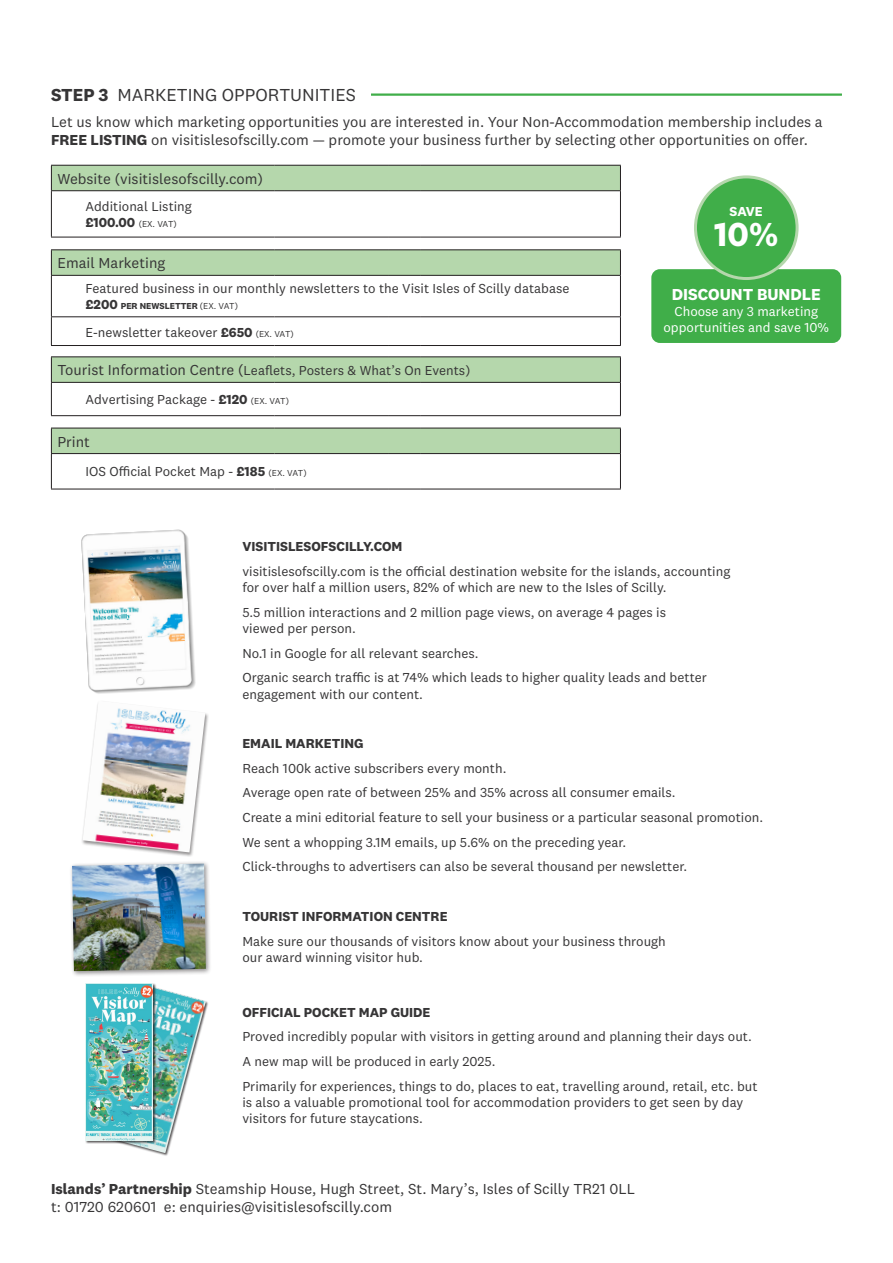
<style>
.page{position:relative;width:893px;height:1263px;background:#fff}
.page>*{position:absolute;margin:0;border:0;box-sizing:border-box;transform-origin:0 0}
.t1{font:700 34.5px "National 2";color:#fff}
.t2{font:18px "National 2";color:#363536}
.t3{font:700 16.5px "National 2";color:#fff}
.t4{font:15px/18px "National 2";color:#363536}
.t5{font:13.5px/16.2px "National 2";color:#363536}
.t6{font:700 13.5px "National 2";color:#363536}
.t7{font:13.5px/16.2px "National 2";color:#fff;text-align:center}
.t8{font:700 13.5px "National 2";color:#fff}
.t9{font:700 9px "National 2";color:#363536}
.t10{font:9px "National 2";color:#363536}
.s1{font-weight:700}
.s2{font-weight:700;font-size:13.5px}
.s3{font-size:13.5px}
.s4{font-weight:400}
.s5{font-size:9px}
.s6{font-size:15px}
</style>
<div class="page">
<hr style="left:371px;top:93px;width:471px;height:3px;background:#40ae49">
<div style="left:651px;top:269px;width:190px;height:74px;background:#40ae49;border-radius:9px"></div>
<div style="left:695px;top:177px;width:102px;height:101px;background:#40ae49;border-radius:50%"></div>
<div style="left:694px;top:175px;width:105px;height:105px;border:3px solid #b5d7ac;border-radius:50%"></div>
<svg style="left:51px;top:166px;width:569px;height:287px"></svg>
<hr style="left:51px;top:165px;width:223px;height:1px;background:#231f20">
<svg style="left:51px;top:166px;width:1px;height:24px"></svg>
<hr style="left:274px;top:165px;width:115px;height:1px;background:#231f20">
<hr style="left:389px;top:165px;width:31px;height:1px;background:#231f20">
<hr style="left:420px;top:165px;width:201px;height:1px;background:#231f20">
<svg style="left:620px;top:166px;width:1px;height:24px"></svg>
<hr style="left:51px;top:190px;width:223px;height:1px;background:#231f20">
<hr style="left:51px;top:191px;width:1px;height:46px;background:#231f20">
<hr style="left:274px;top:190px;width:115px;height:1px;background:#231f20">
<hr style="left:389px;top:190px;width:31px;height:1px;background:#231f20">
<hr style="left:420px;top:190px;width:201px;height:1px;background:#231f20">
<hr style="left:620px;top:191px;width:1px;height:46px;background:#231f20">
<hr style="left:51px;top:237px;width:223px;height:1px;background:#231f20">
<hr style="left:274px;top:237px;width:115px;height:1px;background:#231f20">
<hr style="left:389px;top:237px;width:31px;height:1px;background:#231f20">
<hr style="left:420px;top:237px;width:201px;height:1px;background:#231f20">
<hr style="left:51px;top:276px;width:1px;height:40px;background:#231f20">
<hr style="left:620px;top:276px;width:1px;height:40px;background:#231f20">
<hr style="left:51px;top:316px;width:223px;height:1px;background:#231f20">
<hr style="left:274px;top:316px;width:115px;height:1px;background:#231f20">
<hr style="left:389px;top:316px;width:31px;height:1px;background:#231f20">
<hr style="left:420px;top:316px;width:201px;height:1px;background:#231f20">
<hr style="left:51px;top:383px;width:1px;height:32px;background:#231f20">
<hr style="left:620px;top:383px;width:1px;height:32px;background:#231f20">
<hr style="left:51px;top:415px;width:223px;height:1px;background:#231f20">
<hr style="left:274px;top:415px;width:115px;height:1px;background:#231f20">
<hr style="left:389px;top:415px;width:31px;height:1px;background:#231f20">
<hr style="left:420px;top:415px;width:201px;height:1px;background:#231f20">
<hr style="left:51px;top:454px;width:1px;height:35px;background:#231f20">
<hr style="left:620px;top:454px;width:1px;height:35px;background:#231f20">
<hr style="left:51px;top:489px;width:223px;height:1px;background:#231f20">
<hr style="left:274px;top:489px;width:115px;height:1px;background:#231f20">
<hr style="left:389px;top:489px;width:31px;height:1px;background:#231f20">
<hr style="left:420px;top:489px;width:201px;height:1px;background:#231f20">
<hr style="left:51px;top:249px;width:223px;height:1px;background:#231f20">
<svg style="left:51px;top:250px;width:1px;height:25px"></svg>
<hr style="left:274px;top:249px;width:115px;height:1px;background:#231f20">
<hr style="left:389px;top:249px;width:31px;height:1px;background:#231f20">
<hr style="left:420px;top:249px;width:201px;height:1px;background:#231f20">
<svg style="left:620px;top:250px;width:1px;height:25px"></svg>
<hr style="left:51px;top:275px;width:223px;height:1px;background:#231f20">
<hr style="left:274px;top:275px;width:115px;height:1px;background:#231f20">
<hr style="left:389px;top:275px;width:31px;height:1px;background:#231f20">
<hr style="left:420px;top:275px;width:201px;height:1px;background:#231f20">
<hr style="left:51px;top:345px;width:223px;height:1px;background:#231f20">
<hr style="left:274px;top:345px;width:115px;height:1px;background:#231f20">
<hr style="left:389px;top:345px;width:31px;height:1px;background:#231f20">
<hr style="left:420px;top:345px;width:201px;height:1px;background:#231f20">
<hr style="left:51px;top:356px;width:223px;height:1px;background:#231f20">
<svg style="left:51px;top:357px;width:1px;height:25px"></svg>
<hr style="left:274px;top:356px;width:115px;height:1px;background:#231f20">
<hr style="left:389px;top:356px;width:31px;height:1px;background:#231f20">
<hr style="left:420px;top:356px;width:201px;height:1px;background:#231f20">
<svg style="left:620px;top:357px;width:1px;height:25px"></svg>
<hr style="left:51px;top:382px;width:223px;height:1px;background:#231f20">
<hr style="left:274px;top:382px;width:115px;height:1px;background:#231f20">
<hr style="left:389px;top:382px;width:31px;height:1px;background:#231f20">
<hr style="left:420px;top:382px;width:201px;height:1px;background:#231f20">
<hr style="left:51px;top:428px;width:223px;height:1px;background:#231f20">
<svg style="left:51px;top:428px;width:1px;height:25px"></svg>
<hr style="left:274px;top:428px;width:115px;height:1px;background:#231f20">
<hr style="left:389px;top:428px;width:31px;height:1px;background:#231f20">
<hr style="left:420px;top:428px;width:201px;height:1px;background:#231f20">
<svg style="left:620px;top:428px;width:1px;height:25px"></svg>
<hr style="left:51px;top:453px;width:223px;height:1px;background:#231f20">
<hr style="left:274px;top:453px;width:115px;height:1px;background:#231f20">
<hr style="left:389px;top:453px;width:31px;height:1px;background:#231f20">
<hr style="left:420px;top:453px;width:201px;height:1px;background:#231f20">
<svg style="left:51px;top:317px;width:1px;height:28px"></svg>
<svg style="left:620px;top:317px;width:1px;height:28px"></svg>
<div style="left:69px;top:860px;width:143px;height:117px;background:#231f20;opacity:.5"></div>
<img style="left:72px;top:863px;width:134px;height:108px">
<div style="left:81px;top:700px;width:128px;height:157px;background:#231f20;opacity:.49"></div>
<img style="left:83px;top:701px;width:122px;height:151px">
<div style="left:100px;top:984px;width:109px;height:172px;background:#231f20;opacity:.75"></div>
<img style="left:100px;top:984px;width:106px;height:169px">
<div style="left:85px;top:983px;width:71px;height:160px;background:#231f20;opacity:.75"></div>
<img style="left:85px;top:983px;width:68px;height:157px">
<img style="left:81px;top:529px;width:115px;height:165px">
<p class="t2" style="left:51px;top:84px;width:306px"><span class="s1">STEP 3</span> MARKETING OPPORTUNITIES</p>
<p class="t4" style="left:51px;top:113px;width:773px">Let us know which marketing opportunities you are interested in. Your Non-Accommodation membership includes a<br><span class="s1">FREE LISTING</span> on visitislesofscilly.com — promote your business further by selecting other opportunities on offer.</p>
<p class="t4" style="left:57px;top:169px;width:207px">Website (visitislesofscilly.com)</p>
<p class="t5" style="left:85px;top:198px;width:108px">Additional Listing</p>
<p class="t10" style="left:85px;top:219px;width:93px"><span class="s2">£100.00</span> (EX. VAT)</p>
<p class="t4" style="left:57px;top:254px;width:109px">Email Marketing</p>
<p class="t5" style="left:85px;top:280px;width:486px">Featured business in our monthly newsletters to the Visit Isles of Scilly database</p>
<p class="t9" style="left:85px;top:301px;width:154px"><span class="s3">£200</span> PER NEWSLETTER <span class="s4">(EX. VAT)</span></p>
<p class="t5" style="left:85px;top:324px;width:210px">E-newsletter takeover <span class="s1">£650</span> <span class="s5">(EX. VAT)</span></p>
<p class="t5" style="left:57px;top:362px;width:414px"><span class="s6">Tourist Information Centre (</span>Leaflets, Posters &amp; What’s On Events)</p>
<p class="t5" style="left:85px;top:391px;width:205px">Advertising Package - <span class="s1">£120</span> <span class="s5">(EX. VAT)</span></p>
<p class="t4" style="left:57px;top:432px;width:34px">Print</p>
<p class="t5" style="left:85px;top:464px;width:223px">IOS Official Pocket Map - <span class="s1">£185</span> <span class="s5">(EX. VAT)</span></p>
<p class="t8" style="left:730px;top:203px;width:35px">SAVE</p>
<p class="t1" style="left:714px;top:213px;width:65px">10%</p>
<p class="t3" style="left:672px;top:284px;width:150px">DISCOUNT BUNDLE</p>
<p class="t7" style="left:663px;top:303px;width:167px">Choose any 3 marketing opportunities and save 10%</p>
<p class="t6" style="left:242px;top:538px;width:162px">VISITISLESOFSCILLY.COM</p>
<p class="t5" style="left:242px;top:563px;width:489px">visitislesofscilly.com is the official destination website for the islands, accounting for over half a million users, 82% of which are new to the Isles of Scilly.</p>
<p class="t5" style="left:242px;top:604px;width:425px">5.5 million interactions and 2 million page views, on average 4 pages is viewed per person.</p>
<p class="t5" style="left:242px;top:645px;width:238px">No.1 in Google for all relevant searches.</p>
<p class="t5" style="left:242px;top:669px;width:466px">Organic search traffic is at 74% which leads to higher quality leads and better engagement with our content.</p>
<p class="t6" style="left:242px;top:735px;width:123px">EMAIL MARKETING</p>
<p class="t5" style="left:242px;top:760px;width:266px">Reach 100k active subscribers every month.</p>
<p class="t5" style="left:242px;top:784px;width:435px">Average open rate of between 25% and 35% across all consumer emails.</p>
<p class="t5" style="left:242px;top:809px;width:522px">Create a mini editorial feature to sell your business or a particular seasonal promotion.</p>
<p class="t5" style="left:242px;top:834px;width:385px">We sent a whopping 3.1M emails, up 5.6% on the preceding year.</p>
<p class="t5" style="left:242px;top:859px;width:446px">Click-throughs to advertisers can also be several thousand per newsletter.</p>
<p class="t6" style="left:242px;top:908px;width:207px">TOURIST INFORMATION CENTRE</p>
<p class="t5" style="left:242px;top:933px;width:425px">Make sure our thousands of visitors know about your business through our award winning visitor hub.</p>
<p class="t6" style="left:242px;top:1004px;width:190px">OFFICIAL POCKET MAP GUIDE</p>
<p class="t5" style="left:242px;top:1028px;width:511px">Proved incredibly popular with visitors in getting around and planning their days out.</p>
<p class="t5" style="left:242px;top:1053px;width:255px">A new map will be produced in early 2025.</p>
<p class="t5" style="left:242px;top:1078px;width:517px">Primarily for experiences, things to do, places to eat, travelling around, retail, etc. but is also a valuable promotional tool for accommodation providers to get seen by day visitors for future staycations.</p>
<p class="t4" style="left:51px;top:1179px;width:586px"><span class="s1">Islands’ Partnership</span> Steamship House, Hugh Street, St. Mary’s, Isles of Scilly TR21 0LL t: 01720 620601 e: enquiries@visitislesofscilly.com</p>
</div>
